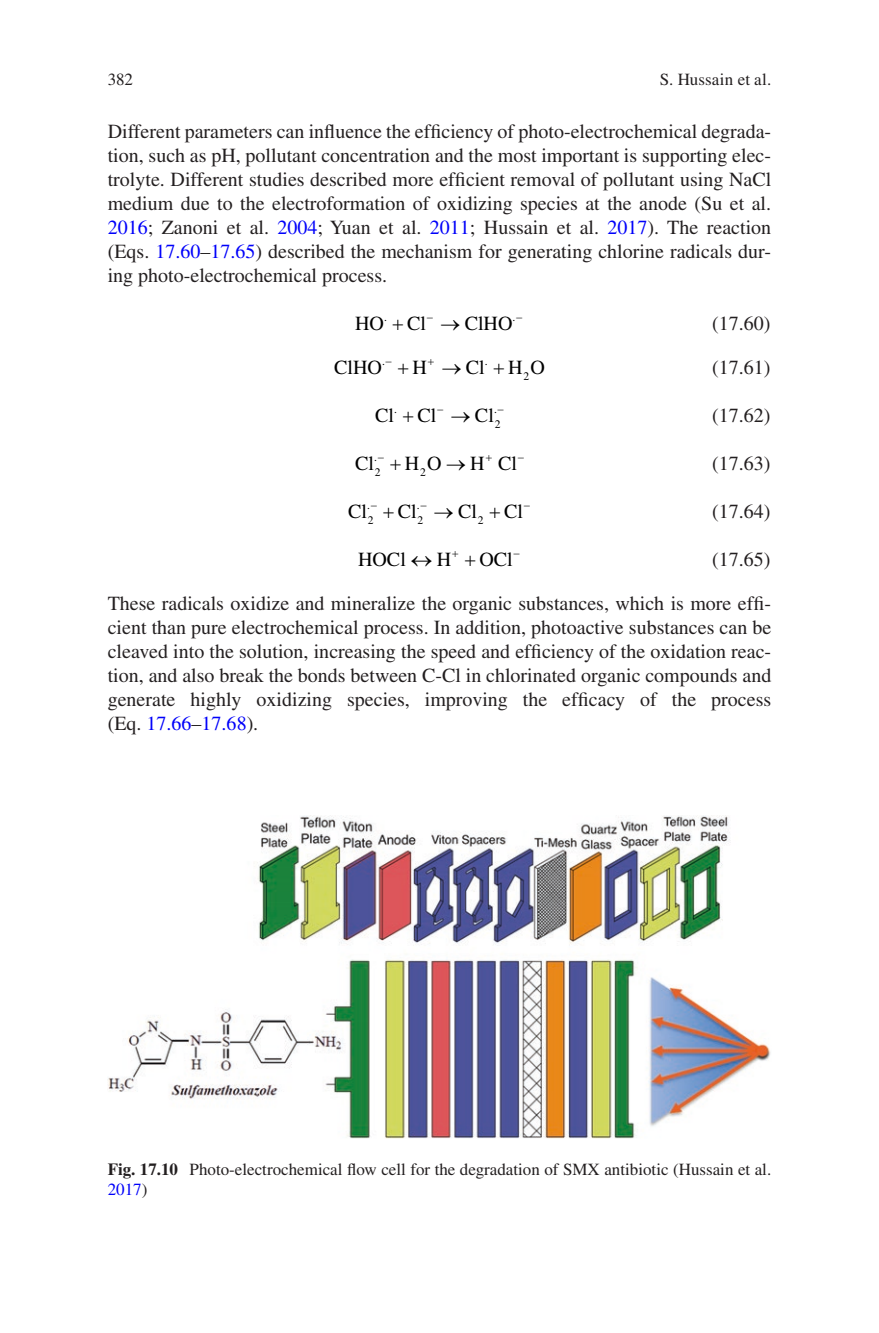
<style>
.page{position:relative;width:879px;height:1333px;background:#fff}
.page>*{position:absolute;margin:0;border:0;box-sizing:border-box;transform-origin:0 0}
.t1{font:20px/24px "Sqncdh Times LT Std";color:#231f20;text-align:justify}
.t2{font:20px "Tstsyv Times LT Std";letter-spacing:.005em;color:#000}
.t3{font:20px "Ptsxrm Times LT Std";letter-spacing:.005em;color:#000}
.t4{font:20px "Bnhpbf Times LT Std";color:#000}
.t5{font:20px "Rcpbsm Times LT Std";letter-spacing:-.005em;color:#000}
.t6{font:17px/20px "Sqncdh Times LT Std";color:#231f20}
.t7{font:17px "Hqflpm Times LT Std";letter-spacing:.005em;color:#231f20}
.t8{font:11.6px "Ptsxrm Times LT Std";color:#000}
.t9{font:11.6px "Tstsyv Times LT Std";color:#000}
.t10{font:11.6px "Bnhpbf Times LT Std";color:#000}
.s1{color:#0000fa}
.s2{font-family:"Wysmgp Times LT Std";font-weight:700}
</style>
<div class="page">
<img style="left:108px;top:815px;width:663px;height:323px">
<p class="t7" style="left:660px;top:70px;width:113px">S. Hussain et al.</p>
<p class="t6" style="left:108px;top:69px;width:27px">382</p>
<p class="t1" style="left:108px;top:119px;width:665px">Different parameters can influence the efficiency of photo-electrochemical degrada&shy;tion, such as pH, pollutant concentration and the most important is supporting elec&shy;trolyte. Different studies described more efficient removal of pollutant using NaCl medium due to the electroformation of oxidizing species at the anode (Su et al.<br><span class="s1">2016</span>; Zanoni et al. <span class="s1">2004</span>; Yuan et al. <span class="s1">2011</span>; Hussain et al. <span class="s1">2017</span>). The reaction (Eqs. <span class="s1">17.60</span>–<span class="s1">17.65</span>) described the mechanism for generating chlorine radicals dur&shy;ing photo-electrochemical process.</p>
<p class="t4" style="left:355px;top:312px;width:72px">HO Cl</p>
<p class="t4" style="left:440px;top:312px;width:73px">→ ClHO</p>
<p class="t10" style="left:384px;top:311px;width:4px">.</p>
<p class="t10" style="left:512px;top:311px;width:11px">.−</p>
<p class="t1" style="left:712px;top:311px;width:60px">(17.60)</p>
<p class="t9" style="left:523px;top:369px;width:7px">2</p>
<p class="t1" style="left:712px;top:355px;width:60px">(17.61)</p>
<p class="t2" style="left:334px;top:356px;width:49px">ClHO</p>
<p class="t2" style="left:412px;top:356px;width:16px">H</p>
<p class="t2" style="left:442px;top:356px;width:105px">→Cl H O</p>
<p class="t9" style="left:382px;top:355px;width:11px">.−</p>
<p class="t9" style="left:485px;top:355px;width:4px">.</p>
<p class="t8" style="left:394px;top:403px;width:4px">.</p>
<p class="t8" style="left:494px;top:403px;width:11px">.−</p>
<p class="t8" style="left:495px;top:417px;width:7px">2</p>
<p class="t1" style="left:712px;top:403px;width:60px">(17.62)</p>
<p class="t3" style="left:375px;top:404px;width:63px">Cl Cl</p>
<p class="t3" style="left:451px;top:404px;width:45px">→Cl</p>
<p class="t9" style="left:374px;top:451px;width:11px">.−</p>
<p class="t1" style="left:712px;top:451px;width:60px">(17.63)</p>
<p class="t2" style="left:355px;top:452px;width:21px">Cl</p>
<p class="t2" style="left:405px;top:452px;width:114px">H O→H Cl</p>
<p class="t9" style="left:375px;top:465px;width:7px">2</p>
<p class="t9" style="left:420px;top:465px;width:7px">2</p>
<p class="t8" style="left:367px;top:499px;width:11px">.−</p>
<p class="t8" style="left:417px;top:499px;width:11px">.−</p>
<p class="t1" style="left:712px;top:499px;width:60px">(17.64)</p>
<p class="t5" style="left:358px;top:548px;width:94px">HOCl ↔ H</p>
<p class="t5" style="left:479px;top:548px;width:35px">OCl</p>
<p class="t1" style="left:712px;top:547px;width:60px">(17.65)</p>
<p class="t1" style="left:108px;top:591px;width:665px">These radicals oxidize and mineralize the organic substances, which is more effi&shy;cient than pure electrochemical process. In addition, photoactive substances can be cleaved into the solution, increasing the speed and efficiency of the oxidation reac&shy;tion, and also break the bonds between C-Cl in chlorinated organic compounds and generate highly oxidizing species, improving the efficacy of the process (Eq. <span class="s1">17.66</span>–<span class="s1">17.68</span>).</p>
<p class="t3" style="left:348px;top:500px;width:21px">Cl</p>
<p class="t3" style="left:398px;top:500px;width:21px">Cl</p>
<p class="t3" style="left:434px;top:500px;width:45px">→Cl</p>
<p class="t3" style="left:504px;top:500px;width:20px">Cl</p>
<p class="t8" style="left:368px;top:513px;width:7px">2</p>
<p class="t8" style="left:417px;top:513px;width:7px">2</p>
<p class="t8" style="left:478px;top:513px;width:7px">2</p>
<p class="t6" style="left:108px;top:1158px;width:665px"><span class="s2">Fig. 17.10</span> Photo-electrochemical flow cell for the degradation of SMX antibiotic (Hussain et al.<br><span class="s1">2017</span>)</p>
</div>
